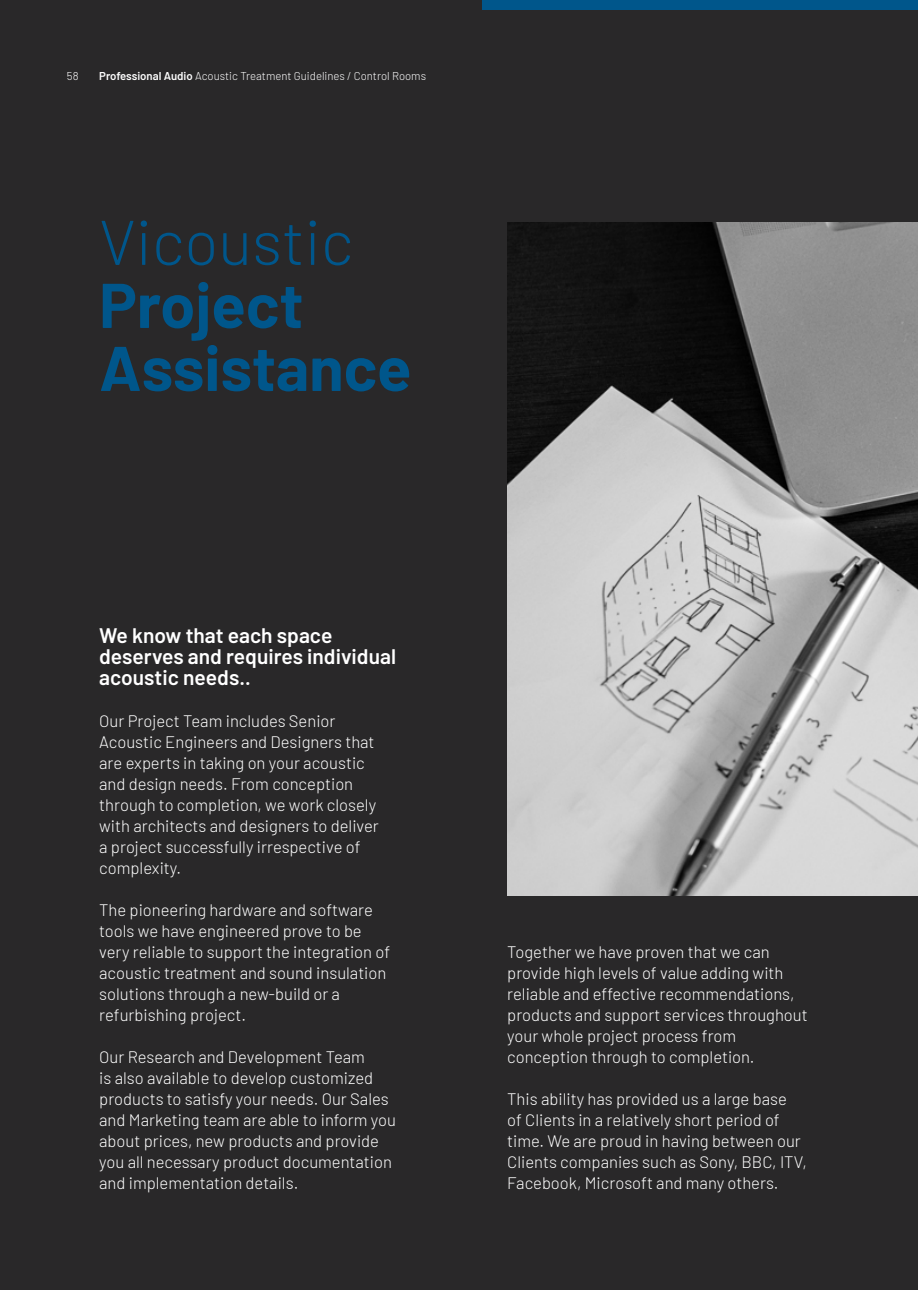
<style>
.page{position:relative;width:918px;height:1290px;background:#292829}
.page>*{position:absolute;margin:0;border:0;box-sizing:border-box;transform-origin:0 0}
.t1{font:700 63px/63px "Barlow";color:#00568b}
.t2{font:300 63px "Barlow";color:#00568b}
.t3{font:600 21px/21px "Barlow";color:#fff}
.t4{font:300 16.62px/21px "Barlow";color:#fff}
.t5{font:300 11.38px "Barlow";color:#fff}
.s1{font-weight:600}
</style>
<div class="page">
<img style="left:507px;top:223px;width:411px;height:672px">
<div style="left:482px;top:0;width:436px;height:10px;background:#00568b"></div>
<p class="t5" style="left:67px;top:67px;width:13px">58</p>
<p class="t5" style="left:99px;top:68px;width:328px"><span class="s1">Professional Audio</span> Acoustic Treatment Guidelines / Control Rooms</p>
<h1 class="t2" style="left:99px;top:197px;width:256px">Vicoustic</h1>
<h1 class="t1" style="left:99px;top:269px;width:314px">Project<br>Assistance</h1>
<p class="t3" style="left:99px;top:623px;width:298px">We know that each space deserves and requires individual acoustic needs..</p>
<p class="t4" style="left:99px;top:709px;width:281px">Our Project Team includes Senior Acoustic Engineers and Designers that are experts in taking on your acoustic and design needs. From conception through to completion, we work closely with architects and designers to deliver a project successfully irrespective of complexity.</p>
<p class="t4" style="left:99px;top:898px;width:292px">The pioneering hardware and software tools we have engineered prove to be very reliable to support the integration of acoustic treatment and sound insulation solutions through a new-build or a refurbishing project.</p>
<p class="t4" style="left:99px;top:1045px;width:298px">Our Research and Development Team<br>is also available to develop customized products to satisfy your needs. Our Sales and Marketing team are able to inform you about prices, new products and provide you all necessary product documentation and implementation details.</p>
<p class="t4" style="left:507px;top:940px;width:302px">Together we have proven that we can provide high levels of value adding with reliable and effective recommendations, products and support services throughout your whole project process from conception through to completion.</p>
<p class="t4" style="left:507px;top:1087px;width:301px">This ability has provided us a large base<br>of Clients in a relatively short period of time. We are proud in having between our Clients companies such as Sony, BBC, ITV, Facebook, Microsoft and many others.</p>
</div>
